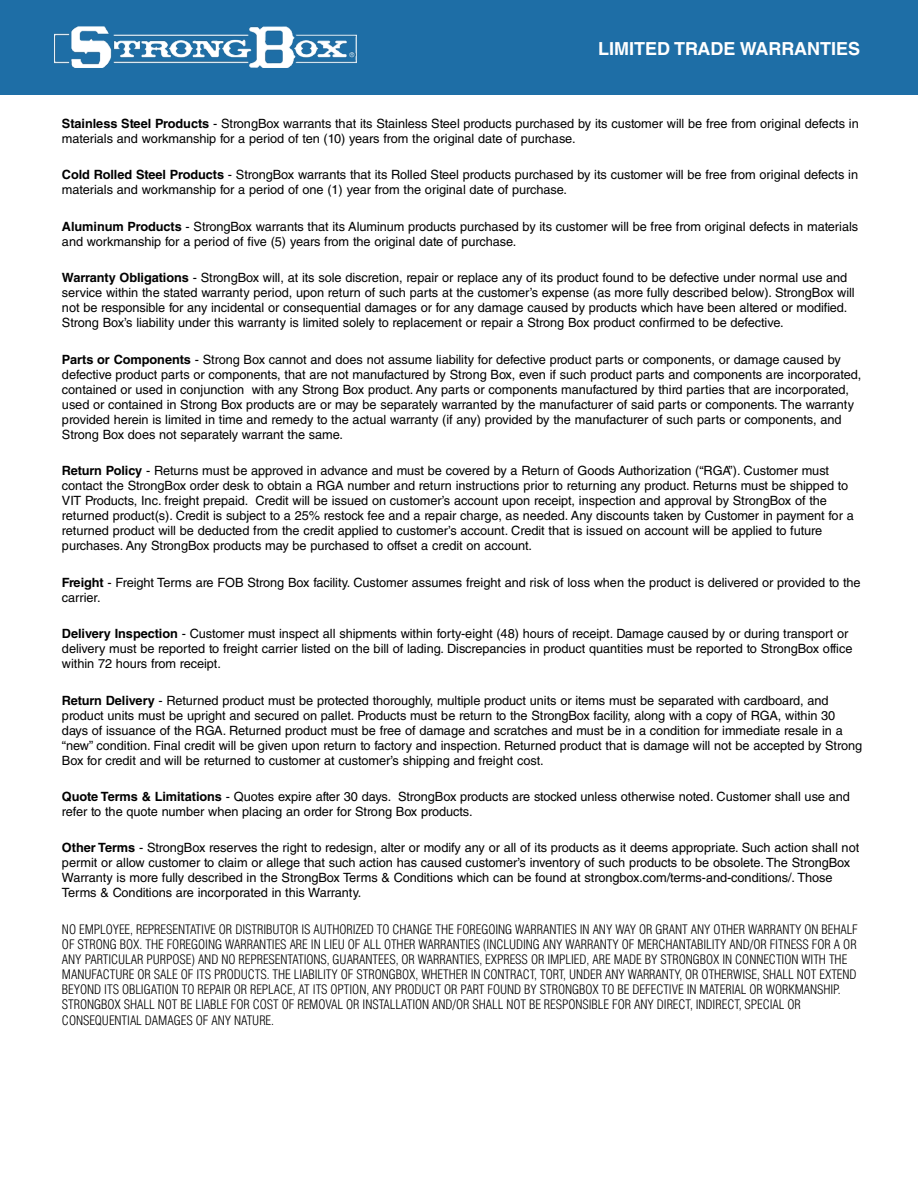
<style>
.page{position:relative;width:918px;height:1188px;background:#fff}
.page>*{position:absolute;margin:0;border:0;box-sizing:border-box;transform-origin:0 0}
.t1{font:700 18px "Helvetica LT Std";color:#fff}
.t2{font:12.75px/15px "Helvetica LT Std";letter-spacing:-.005em;color:#000}
.t3{font:300 condensed 12.75px/15px "Helvetica LT Std";letter-spacing:-.005em;color:#000}
.s1{font-weight:700}
</style>
<div class="page">
<div style="left:0;top:0;width:918px;height:94px;background:#1e6ea6"></div>
<img style="left:54px;top:27px;width:303px;height:41px">
<h1 class="t1" style="left:598px;top:38px;width:263px">LIMITED TRADE WARRANTIES</h1>
<p class="t2" style="left:62px;top:116px;width:798px"><span class="s1">Stainless Steel Products</span> - StrongBox warrants that its Stainless Steel products purchased by its customer will be free from original defects in materials and workmanship for a period of ten (10) years from the original date of purchase.</p>
<p class="t2" style="left:62px;top:167px;width:798px"><span class="s1">Cold Rolled Steel Products</span> - StrongBox warrants that its Rolled Steel products purchased by its customer will be free from original defects in materials and workmanship for a period of one (1) year from the original date of purchase.</p>
<p class="t2" style="left:62px;top:219px;width:798px"><span class="s1">Aluminum Products</span> - StrongBox warrants that its Aluminum products purchased by its customer will be free from original defects in materials and workmanship for a period of five (5) years from the original date of purchase.</p>
<p class="t2" style="left:62px;top:270px;width:794px"><span class="s1">Warranty Obligations</span> - StrongBox will, at its sole discretion, repair or replace any of its product found to be defective under normal use and service within the stated warranty period, upon return of such parts at the customer’s expense (as more fully described below). StrongBox will not be responsible for any incidental or consequential damages or for any damage caused by products which have been altered or modified.<br>Strong Box’s liability under this warranty is limited solely to replacement or repair a Strong Box product confirmed to be defective.</p>
<p class="t2" style="left:62px;top:352px;width:801px"><span class="s1">Parts or Components</span> - Strong Box cannot and does not assume liability for defective product parts or components, or damage caused by defective product parts or components, that are not manufactured by Strong Box, even if such product parts and components are incorporated, contained or used in conjunction with any Strong Box product. Any parts or components manufactured by third parties that are incorporated, used or contained in Strong Box products are or may be separately warranted by the manufacturer of said parts or components. The warranty provided herein is limited in time and remedy to the actual warranty (if any) provided by the manufacturer of such parts or components, and Strong Box does not separately warrant the same.</p>
<p class="t2" style="left:62px;top:463px;width:793px"><span class="s1">Return Policy</span> - Returns must be approved in advance and must be covered by a Return of Goods Authorization (“RGA”). Customer must contact the StrongBox order desk to obtain a RGA number and return instructions prior to returning any product. Returns must be shipped to VIT Products, Inc. freight prepaid. Credit will be issued on customer’s account upon receipt, inspection and approval by StrongBox of the returned product(s). Credit is subject to a 25% restock fee and a repair charge, as needed. Any discounts taken by Customer in payment for a returned product will be deducted from the credit applied to customer’s account. Credit that is issued on account will be applied to future purchases. Any StrongBox products may be purchased to offset a credit on account.</p>
<p class="t2" style="left:62px;top:575px;width:800px"><span class="s1">Freight</span> - Freight Terms are FOB Strong Box facility. Customer assumes freight and risk of loss when the product is delivered or provided to the carrier.</p>
<p class="t2" style="left:62px;top:626px;width:792px"><span class="s1">Delivery Inspection</span> - Customer must inspect all shipments within forty-eight (48) hours of receipt. Damage caused by or during transport or delivery must be reported to freight carrier listed on the bill of lading. Discrepancies in product quantities must be reported to StrongBox office within 72 hours from receipt.</p>
<p class="t2" style="left:62px;top:693px;width:802px"><span class="s1">Return Delivery</span> - Returned product must be protected thoroughly, multiple product units or items must be separated with cardboard, and product units must be upright and secured on pallet. Products must be return to the StrongBox facility, along with a copy of RGA, within 30 days of issuance of the RGA. Returned product must be free of damage and scratches and must be in a condition for immediate resale in a “new” condition. Final credit will be given upon return to factory and inspection. Returned product that is damage will not be accepted by Strong Box for credit and will be returned to customer at customer’s shipping and freight cost.</p>
<p class="t2" style="left:62px;top:789px;width:790px"><span class="s1">Quote Terms &amp; Limitations</span> - Quotes expire after 30 days. StrongBox products are stocked unless otherwise noted. Customer shall use and refer to the quote number when placing an order for Strong Box products.</p>
<p class="t2" style="left:62px;top:840px;width:799px"><span class="s1">Other Terms</span> - StrongBox reserves the right to redesign, alter or modify any or all of its products as it deems appropriate. Such action shall not permit or allow customer to claim or allege that such action has caused customer’s inventory of such products to be obsolete. The StrongBox Warranty is more fully described in the StrongBox Terms &amp; Conditions which can be found at strongbox.com/terms-and-conditions/. Those Terms &amp; Conditions are incorporated in this Warranty.</p>
<p class="t3" style="left:62px;top:922px;width:798px">NO EMPLOYEE, REPRESENTATIVE OR DISTRIBUTOR IS AUTHORIZED TO CHANGE THE FOREGOING WARRANTIES IN ANY WAY OR GRANT ANY OTHER WARRANTY ON BEHALF OF STRONG BOX. THE FOREGOING WARRANTIES ARE IN LIEU OF ALL OTHER WARRANTIES (INCLUDING ANY WARRANTY OF MERCHANTABILITY AND/OR FITNESS FOR A OR ANY PARTICULAR PURPOSE) AND NO REPRESENTATIONS, GUARANTEES, OR WARRANTIES, EXPRESS OR IMPLIED, ARE MADE BY STRONGBOX IN CONNECTION WITH THE MANUFACTURE OR SALE OF ITS PRODUCTS. THE LIABILITY OF STRONGBOX, WHETHER IN CONTRACT, TORT, UNDER ANY WARRANTY, OR OTHERWISE, SHALL NOT EXTEND BEYOND ITS OBLIGATION TO REPAIR OR REPLACE, AT ITS OPTION, ANY PRODUCT OR PART FOUND BY STRONGBOX TO BE DEFECTIVE IN MATERIAL OR WORKMANSHIP.<br>STRONGBOX SHALL NOT BE LIABLE FOR COST OF REMOVAL OR INSTALLATION AND/OR SHALL NOT BE RESPONSIBLE FOR ANY DIRECT, INDIRECT, SPECIAL OR</p>
<p class="t3" style="left:62px;top:1013px;width:214px">CONSEQUENTIAL DAMAGES OF ANY NATURE.</p>
</div>
